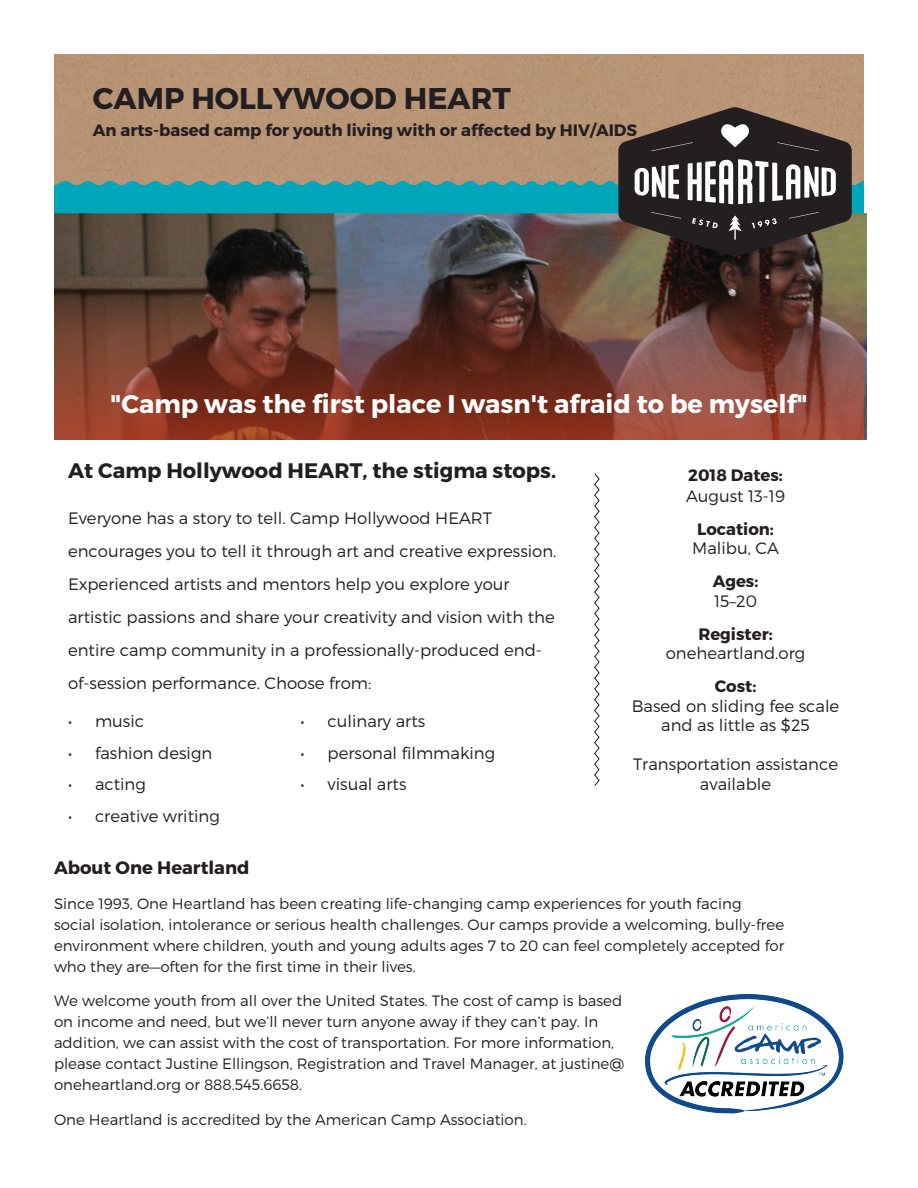
<style>
.page{position:relative;width:918px;height:1188px;background:#fff}
.page>*{position:absolute;margin:0;border:0;box-sizing:border-box;transform-origin:0 0}
.t1{font:700 30px "Montserrat";color:#231f20}
.t2{font:700 25.5px "Montserrat";color:#fff}
.t3{font:700 21px "Montserrat";color:#231f20}
.t4{font:700 18px "Montserrat";color:#231f20}
.t5{font:300 16.5px/33px "Montserrat";color:#231f20;text-align:center}
.t6{font:700 16.5px "Montserrat";color:#231f20}
.t7{font:300 15px/21px "Montserrat";color:#231f20}
</style>
<div class="page">
<img style="left:54px;top:213px;width:812px;height:227px">
<div style="left:54px;top:54px;width:810px;height:53px;background:#b89576"></div>
<svg style="left:54px;top:107px;width:810px;height:150px;background:#6e756a"></svg>
<svg style="left:594px;top:473px;width:6px;height:313px"></svg>
<svg style="left:54px;top:276px;width:810px;height:164px;background:#723e31"></svg>
<img style="left:645px;top:994px;width:199px;height:120px">
<h1 class="t1" style="left:93px;top:80px;width:419px">CAMP HOLLYWOOD HEART</h1>
<p class="t6" style="left:93px;top:120px;width:546px">An arts-based camp for youth living with or affected by HIV/AIDS</p>
<h2 class="t2" style="left:110px;top:388px;width:699px">"Camp was the first place I wasn't afraid to be myself"</h2>
<h3 class="t3" style="left:68px;top:457px;width:490px">At Camp Hollywood HEART, the stigma stops.</h3>
<p class="t5" style="left:68px;top:502px;width:490px;text-align:left">Everyone has a story to tell. Camp Hollywood HEART encourages you to tell it through art and creative expression.<br>Experienced artists and mentors help you explore your artistic passions and share your creativity and vision with the entire camp community in a professionally-produced end&shy;of-session performance. Choose from:</p>
<p class="t5" style="left:68px;top:705px;width:78px">• music</p>
<p class="t5" style="left:68px;top:736px;width:146px">• fashion design</p>
<p class="t5" style="left:68px;top:768px;width:79px">• acting</p>
<p class="t5" style="left:68px;top:799px;width:153px">• creative writing</p>
<p class="t5" style="left:301px;top:705px;width:126px">• culinary arts</p>
<p class="t5" style="left:301px;top:736px;width:196px">• personal filmmaking</p>
<p class="t5" style="left:301px;top:768px;width:107px">• visual arts</p>
<p class="t6" style="left:688px;top:465px;width:96px">2018 Dates:</p>
<p class="t5" style="left:686px;top:479px;width:101px">August 13-19</p>
<p class="t6" style="left:697px;top:519px;width:78px">Location:</p>
<p class="t5" style="left:692px;top:532px;width:88px">Malibu, CA</p>
<p class="t6" style="left:713px;top:571px;width:47px">Ages:</p>
<p class="t5" style="left:714px;top:584px;width:44px">15–20</p>
<p class="t6" style="left:698px;top:624px;width:76px">Register:</p>
<p class="t5" style="left:666px;top:637px;width:141px">oneheartland.org</p>
<p class="t6" style="left:715px;top:676px;width:43px">Cost:</p>
<p class="t5" style="left:632px;top:696px;width:209px;line-height:19.5px">Based on sliding fee scale and as little as $25</p>
<p class="t5" style="left:633px;top:755px;width:207px;line-height:19.5px">Transportation assistance available</p>
<p class="t4" style="left:54px;top:857px;width:197px">About One Heartland</p>
<p class="t7" style="left:54px;top:893px;width:732px">Since 1993, One Heartland has been creating life-changing camp experiences for youth facing social isolation, intolerance or serious health challenges. Our camps provide a welcoming, bully-free environment where children, youth and young adults ages 7 to 20 can feel completely accepted for who they are—often for the first time in their lives.</p>
<p class="t7" style="left:54px;top:990px;width:572px">We welcome youth from all over the United States. The cost of camp is based on income and need, but we’ll never turn anyone away if they can’t pay. In addition, we can assist with the cost of transportation. For more information, please contact Justine Ellingson, Registration and Travel Manager, at justine@ oneheartland.org or 888.545.6658.</p>
<p class="t7" style="left:54px;top:1109px;width:474px">One Heartland is accredited by the American Camp Association.</p>
</div>
